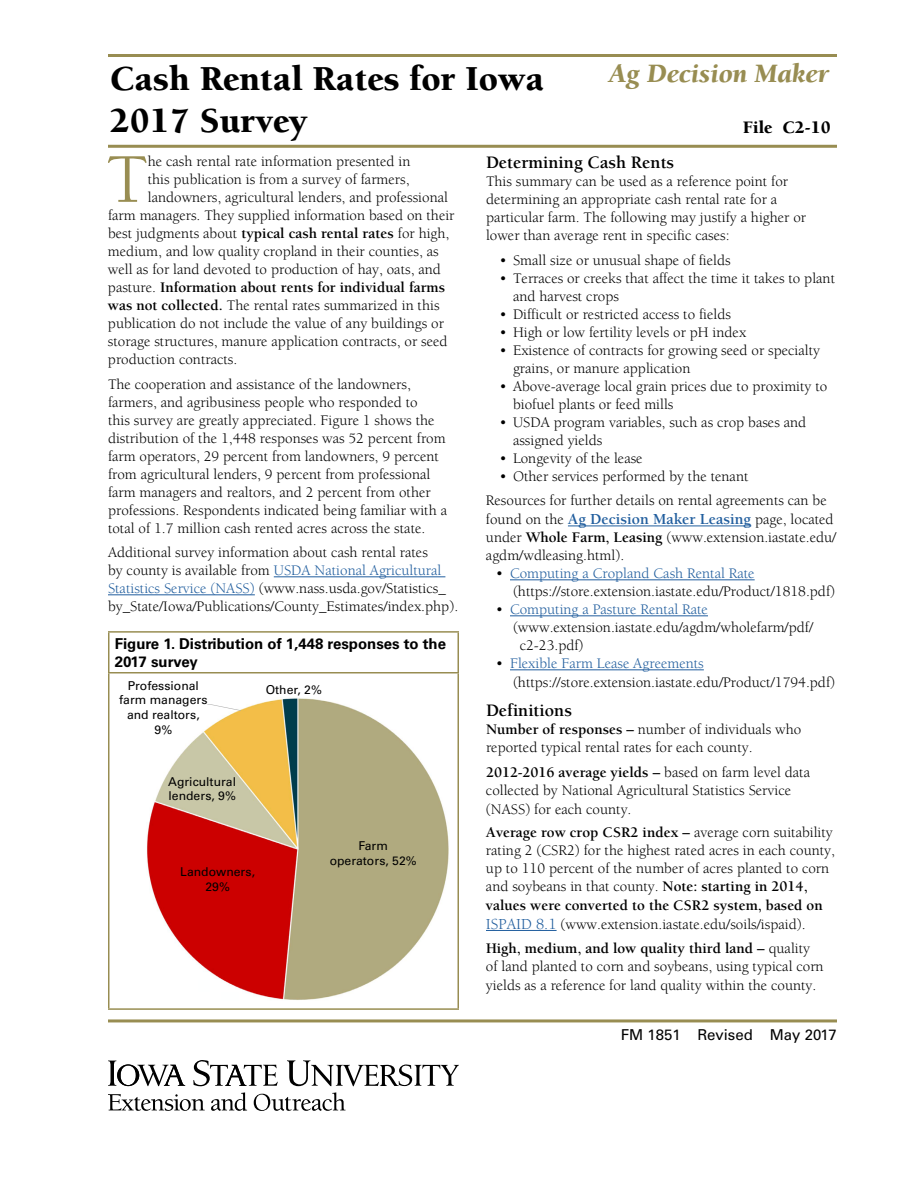
<style>
.page{position:relative;width:918px;height:1188px;background:#fff}
.page>*{position:absolute;margin:0;border:0;box-sizing:border-box;transform-origin:0 0}
.t1{font:71.7px "Berkeley Std";color:#988d52}
.t2{font:900 36px/42px "Berkeley Std";color:#000}
.t3{font:italic 900 27.3px "Berkeley Std";color:#988d52}
.t4{font:700 18px "Berkeley Std";color:#000}
.t5{font:900 18px "Berkeley Std";color:#000}
.t6{font:15px/18px "Berkeley Std";color:#000}
.t7{font:15px "Berkeley Std";color:#215e9e}
.t8{font:700 15px/18px "Univers LT Std";color:#000}
.t9{font:700 15px "Berkeley Std";color:#000}
.t10{font:15px "Univers LT Std";color:#000}
.t11{font:12.15px/14.7px "Univers LT Std";color:#000;text-align:center}
.s1{font-weight:700}
.s2{font-weight:400}
.s3{color:#215e9e}
.s4{font-weight:700;font-size:15.75px;color:#215e9e}
.s5{color:#000}
.s6{font-size:15.75px;color:#215e9e}
</style>
<div class="page">
<svg style="left:108px;top:1060px;width:351px;height:51px"></svg>
<hr style="left:108px;top:1019px;width:729px;height:3px;background:#988d52">
<hr style="left:108px;top:145px;width:729px;height:3px;background:#988d52">
<hr style="left:108px;top:54px;width:729px;height:3px;background:#988d52">
<hr style="left:274px;top:576px;width:171px;height:1px;background:#215e9e">
<hr style="left:108px;top:594px;width:147px;height:1px;background:#215e9e">
<hr style="left:568px;top:526px;width:183px;height:1px;background:#215e9e">
<hr style="left:510px;top:579px;width:245px;height:1px;background:#215e9e">
<hr style="left:510px;top:615px;width:198px;height:1px;background:#215e9e">
<hr style="left:510px;top:669px;width:194px;height:1px;background:#215e9e">
<hr style="left:486px;top:930px;width:71px;height:1px;background:#215e9e">
<hr style="left:108px;top:631px;width:351px;height:2px;background:#988d52">
<hr style="left:108px;top:633px;width:2px;height:39px;background:#988d52">
<hr style="left:458px;top:633px;width:1px;height:39px;background:#988d52">
<hr style="left:108px;top:672px;width:351px;height:2px;background:#988d52">
<hr style="left:108px;top:674px;width:2px;height:334px;background:#988d52">
<hr style="left:458px;top:674px;width:1px;height:334px;background:#988d52">
<hr style="left:108px;top:1008px;width:351px;height:2px;background:#988d52">
<img style="left:147px;top:698px;width:302px;height:302px">
<svg style="left:207px;top:704px;width:34px;height:7px"></svg>
<h2 class="t2" style="left:110px;top:59px;width:436px">Cash Rental Rates for Iowa<br>2017 Survey</h2>
<h3 class="t3" style="left:609px;top:59px;width:221px">Ag Decision Maker</h3>
<p class="t5" style="left:743px;top:117px;width:89px">File C2-10</p>
<p class="t1" style="left:107px;top:141px;width:43px">T</p>
<p class="t6" style="left:148px;top:152px;width:264px">he cash rental rate information presented in</p>
<p class="t6" style="left:148px;top:170px;width:263px">this publication is from a survey of farmers,</p>
<p class="t6" style="left:148px;top:188px;width:302px">landowners, agricultural lenders, and professional</p>
<p class="t6" style="left:108px;top:206px;width:348px">farm managers. They supplied information based on their</p>
<p class="t6" style="left:108px;top:224px;width:343px">best judgments about <span class="s1">typical cash rental rates</span> for high,</p>
<p class="t6" style="left:108px;top:242px;width:332px">medium, and low quality cropland in their counties, as</p>
<p class="t6" style="left:108px;top:260px;width:334px">well as for land devoted to production of hay, oats, and</p>
<p class="t9" style="left:108px;top:279px;width:339px"><span class="s2">pasture.</span> Information about rents for individual farms</p>
<p class="t6" style="left:108px;top:296px;width:333px"><span class="s1">was not collected.</span> The rental rates summarized in this</p>
<p class="t6" style="left:108px;top:314px;width:338px">publication do not include the value of any buildings or</p>
<p class="t6" style="left:108px;top:332px;width:341px">storage structures, manure application contracts, or seed</p>
<p class="t6" style="left:108px;top:350px;width:131px">production contracts.</p>
<p class="t6" style="left:108px;top:375px;width:341px">The cooperation and assistance of the landowners, farmers, and agribusiness people who responded to<br>this survey are greatly appreciated. Figure 1 shows the distribution of the 1,448 responses was 52 percent from farm operators, 29 percent from landowners, 9 percent from agricultural lenders, 9 percent from professional farm managers and realtors, and 2 percent from other professions. Respondents indicated being familiar with a total of 1.7 million cash rented acres across the state.</p>
<p class="t6" style="left:108px;top:544px;width:352px">Additional survey information about cash rental rates<br>by county is available from <span class="s3">USDA National Agricultural Statistics Service (NASS)</span> (www.nass.usda.gov/Statistics_ by_State/Iowa/Publications/County_Estimates/index.php).</p>
<p class="t8" style="left:115px;top:635px;width:333px">Figure 1. Distribution of 1,448 responses to the<br>2017 survey</p>
<p class="t11" style="left:119px;top:678px;width:90px">Professional farm managers and realtors,<br>9%</p>
<p class="t11" style="left:266px;top:683px;width:58px">Other, 2%</p>
<p class="t11" style="left:168px;top:774px;width:69px;text-align:left">Agricultural lenders, 9%</p>
<p class="t11" style="left:180px;top:864px;width:76px">Landowners,<br>29%</p>
<p class="t11" style="left:330px;top:838px;width:89px">Farm operators, 52%</p>
<p class="t4" style="left:486px;top:153px;width:190px">Determining Cash Rents</p>
<p class="t6" style="left:486px;top:172px;width:322px">This summary can be used as a reference point for determining an appropriate cash rental rate for a particular farm. The following may justify a higher or lower than average rent in specific cases:</p>
<p class="t6" style="left:500px;top:251px;width:233px">• Small size or unusual shape of fields</p>
<p class="t6" style="left:513px;top:269px;width:324px;text-indent:-14px">• Terraces or creeks that affect the time it takes to plant and harvest crops</p>
<p class="t6" style="left:500px;top:305px;width:233px">• Difficult or restricted access to fields</p>
<p class="t6" style="left:500px;top:323px;width:248px">• High or low fertility levels or pH index</p>
<p class="t6" style="left:513px;top:341px;width:309px;text-indent:-14px">• Existence of contracts for growing seed or specialty grains, or manure application</p>
<p class="t6" style="left:513px;top:377px;width:316px;text-indent:-14px">• Above-average local grain prices due to proximity to biofuel plants or feed mills</p>
<p class="t6" style="left:513px;top:413px;width:295px;text-indent:-14px">• USDA program variables, such as crop bases and assigned yields</p>
<p class="t6" style="left:500px;top:449px;width:145px">• Longevity of the lease</p>
<p class="t6" style="left:500px;top:467px;width:251px">• Other services performed by the tenant</p>
<p class="t6" style="left:486px;top:492px;width:352px">Resources for further details on rental agreements can be found on the <span class="s4">Ag Decision Maker Leasing</span> page, located under <span class="s1">Whole Farm, Leasing</span> (www.extension.iastate.edu/ agdm/wdleasing.html).</p>
<p class="t7" style="left:496px;top:566px;width:260px"><span class="s5">•</span> Computing a Cropland Cash Rental Rate</p>
<p class="t6" style="left:513px;top:583px;width:324px">(https://store.extension.iastate.edu/Product/1818.pdf)</p>
<p class="t7" style="left:496px;top:602px;width:214px"><span class="s5">•</span> Computing a Pasture Rental Rate</p>
<p class="t6" style="left:520px;top:619px;width:295px;text-indent:-7px">(www.extension.iastate.edu/agdm/wholefarm/pdf/ c2-23.pdf)</p>
<p class="t7" style="left:496px;top:656px;width:210px"><span class="s5">•</span> Flexible Farm Lease Agreements</p>
<p class="t6" style="left:513px;top:674px;width:324px">(https://store.extension.iastate.edu/Product/1794.pdf)</p>
<p class="t4" style="left:486px;top:700px;width:88px">Definitions</p>
<p class="t6" style="left:486px;top:720px;width:317px;line-height:18.9px"><span class="s1">Number of responses –</span> number of individuals who reported typical rental rates for each county.</p>
<p class="t6" style="left:486px;top:763px;width:326px;line-height:18.5px"><span class="s1">2012-2016 average yields –</span> based on farm level data collected by National Agricultural Statistics Service (NASS) for each county.</p>
<p class="t6" style="left:486px;top:823px;width:351px"><span class="s1">Average row crop CSR2 index –</span> average corn suitability rating 2 (CSR2) for the highest rated acres in each county, up to 110 percent of the number of acres planted to corn and soybeans in that county. <span class="s1">Note: starting in 2014, values were converted to the CSR2 system, based on </span><span class="s6">ISPAID 8.1</span> (www.extension.iastate.edu/soils/ispaid).</p>
<p class="t6" style="left:486px;top:940px;width:339px;line-height:18.5px"><span class="s1">High, medium, and low quality third land –</span> quality of land planted to corn and soybeans, using typical corn yields as a reference for land quality within the county.</p>
<p class="t10" style="left:621px;top:1026px;width:218px">FM 1851 Revised May 2017</p>
</div>
